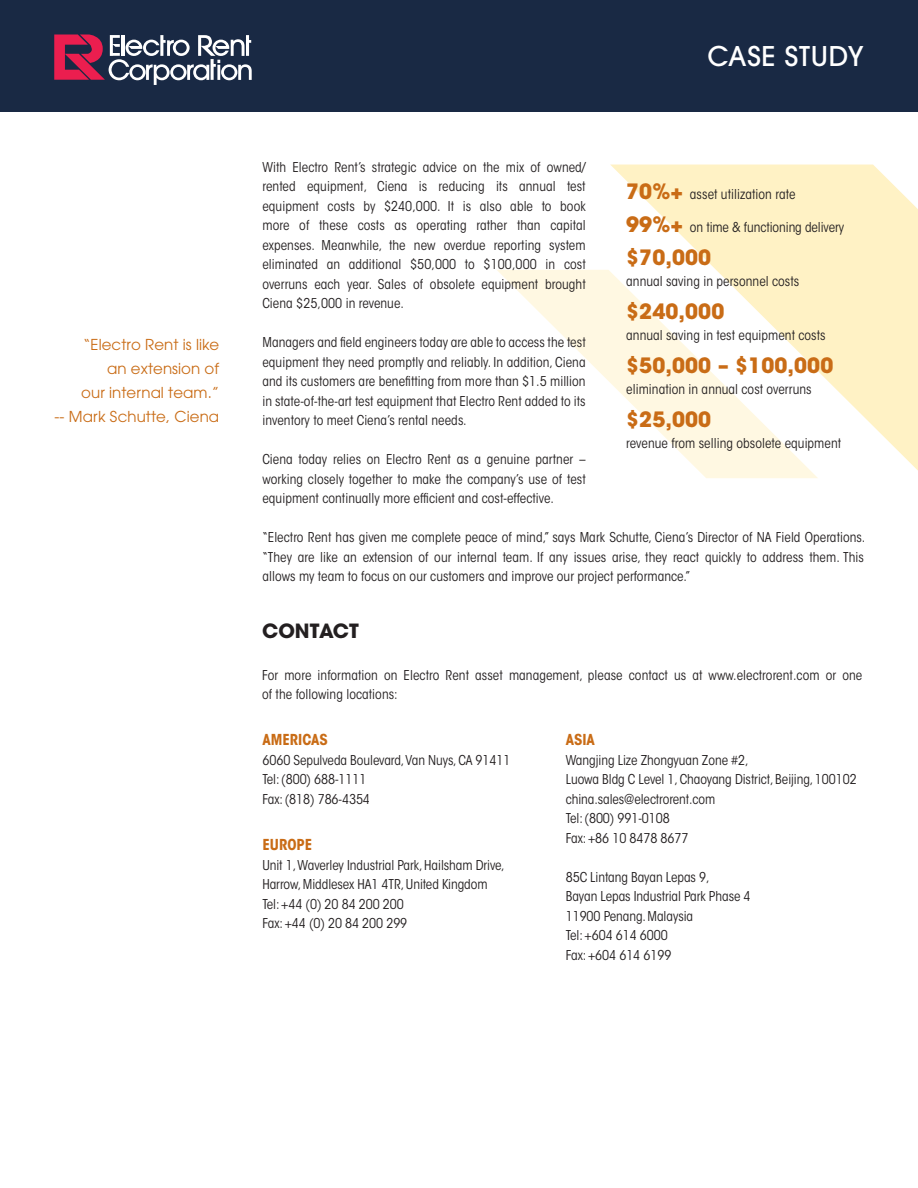
<style>
.page{position:relative;width:918px;height:1188px;background:#fff}
.page>*{position:absolute;margin:0;border:0;box-sizing:border-box;transform-origin:0 0}
.t1{font:500 27px "ITC Avant Garde Pro";letter-spacing:.025em;color:#fff}
.t2{font:700 21px "ITC Avant Garde Pro";letter-spacing:.005em;color:#c96c16}
.t3{font:700 19.5px "ITC Avant Garde Pro";color:#231f20}
.t4{font:15px/24px "ITC Avant Garde Pro";letter-spacing:.005em;color:#c96c16;text-align:right}
.t5{font:700 condensed 15px "ITC Avant Garde Std";color:#c96c16}
.t6{font:condensed 13.5px/19.5px "ITC Avant Garde Std";letter-spacing:-.005em;color:#231f20;text-align:justify}
.s1{font-family:"ITC Avant Garde Pro";font-weight:700;font-stretch:normal;font-size:21px;color:#c96c16}
</style>
<div class="page">
<div style="left:0;top:0;width:918px;height:112px;background:#192944"></div>
<svg style="left:54px;top:35px;width:198px;height:50px"></svg>
<svg style="left:611px;top:165px;width:307px;height:306px;fill:#fff2c5"></svg>
<svg style="left:497px;top:270px;width:321px;height:208px"></svg>
<p class="t4" style="left:55px;top:332px;width:166px">“Electro Rent is like<br>an extension of<br>our internal team.”<br>-- Mark Schutte, Ciena</p>
<h1 class="t1" style="left:708px;top:39px;width:158px">CASE STUDY</h1>
<p class="t6" style="left:262px;top:157px;width:325px">With Electro Rent’s strategic advice on the mix of owned/ rented equipment, Ciena is reducing its annual test equipment costs by $240,000. It is also able to book more of these costs as operating rather than capital expenses. Meanwhile, the new overdue reporting system eliminated an additional $50,000 to $100,000 in cost overruns each year. Sales of obsolete equipment brought Ciena $25,000 in revenue.</p>
<p class="t6" style="left:262px;top:333px;width:325px">Managers and field engineers today are able to access the test equipment they need promptly and reliably. In addition, Ciena and its customers are benefitting from more than $1.5 million in state-of-the-art test equipment that Electro Rent added to its inventory to meet Ciena’s rental needs.</p>
<p class="t6" style="left:262px;top:450px;width:325px">Ciena today relies on Electro Rent as a genuine partner – working closely together to make the company’s use of test equipment continually more efficient and cost-effective.</p>
<p class="t6" style="left:262px;top:528px;width:604px">“Electro Rent has given me complete peace of mind,” says Mark Schutte, Ciena’s Director of NA Field Operations. “They are like an extension of our internal team. If any issues arise, they react quickly to address them. This allows my team to focus on our customers and improve our project performance.”</p>
<p class="t6" style="left:626px;top:184px;width:171px"><span class="s1">70%+</span> asset utilization rate</p>
<p class="t6" style="left:626px;top:217px;width:220px"><span class="s1">99%+</span> on time &amp; functioning delivery</p>
<p class="t2" style="left:626px;top:243px;width:87px">$70,000</p>
<p class="t6" style="left:626px;top:271px;width:175px">annual saving in personnel costs</p>
<p class="t2" style="left:626px;top:297px;width:100px">$240,000</p>
<p class="t6" style="left:626px;top:325px;width:201px">annual saving in test equipment costs</p>
<p class="t2" style="left:626px;top:351px;width:209px">$50,000 – $100,000</p>
<p class="t6" style="left:626px;top:379px;width:187px">elimination in annual cost overruns</p>
<p class="t2" style="left:626px;top:405px;width:87px">$25,000</p>
<p class="t6" style="left:626px;top:433px;width:217px">revenue from selling obsolete equipment</p>
<p class="t3" style="left:262px;top:618px;width:98px">CONTACT</p>
<p class="t6" style="left:262px;top:665px;width:602px">For more information on Electro Rent asset management, please contact us at www.electrorent.com or one of the following locations:</p>
<p class="t5" style="left:262px;top:730px;width:67px">AMERICAS</p>
<p class="t6" style="left:262px;top:750px;width:249px">6060 Sepulveda Boulevard, Van Nuys, CA 91411</p>
<p class="t6" style="left:262px;top:770px;width:106px">Tel: (800) 688-1111</p>
<p class="t6" style="left:262px;top:789px;width:109px">Fax: (818) 786-4354</p>
<p class="t5" style="left:262px;top:835px;width:52px">EUROPE</p>
<p class="t6" style="left:262px;top:855px;width:244px">Unit 1, Waverley Industrial Park, Hailsham Drive,<br>Harrow, Middlesex HA1 4TR, United Kingdom</p>
<p class="t6" style="left:262px;top:894px;width:143px">Tel: +44 (0) 20 84 200 200</p>
<p class="t6" style="left:262px;top:914px;width:146px">Fax: +44 (0) 20 84 200 299</p>
<p class="t5" style="left:566px;top:730px;width:31px">ASIA</p>
<p class="t6" style="left:566px;top:750px;width:184px">Wangjing Lize Zhongyuan Zone #2,</p>
<p class="t6" style="left:566px;top:770px;width:293px">Luowa Bldg C Level 1, Chaoyang District, Beijing, 100102</p>
<p class="t6" style="left:566px;top:789px;width:151px">china.sales@electrorent.com</p>
<p class="t6" style="left:566px;top:809px;width:106px">Tel: (800) 991-0108</p>
<p class="t6" style="left:566px;top:828px;width:124px">Fax: +86 10 8478 8677</p>
<p class="t6" style="left:566px;top:867px;width:145px">85C Lintang Bayan Lepas 9,</p>
<p class="t6" style="left:566px;top:887px;width:186px">Bayan Lepas Industrial Park Phase 4</p>
<p class="t6" style="left:566px;top:906px;width:129px">11900 Penang. Malaysia</p>
<p class="t6" style="left:566px;top:926px;width:104px">Tel: +604 614 6000</p>
<p class="t6" style="left:566px;top:945px;width:107px">Fax: +604 614 6199</p>
</div>
